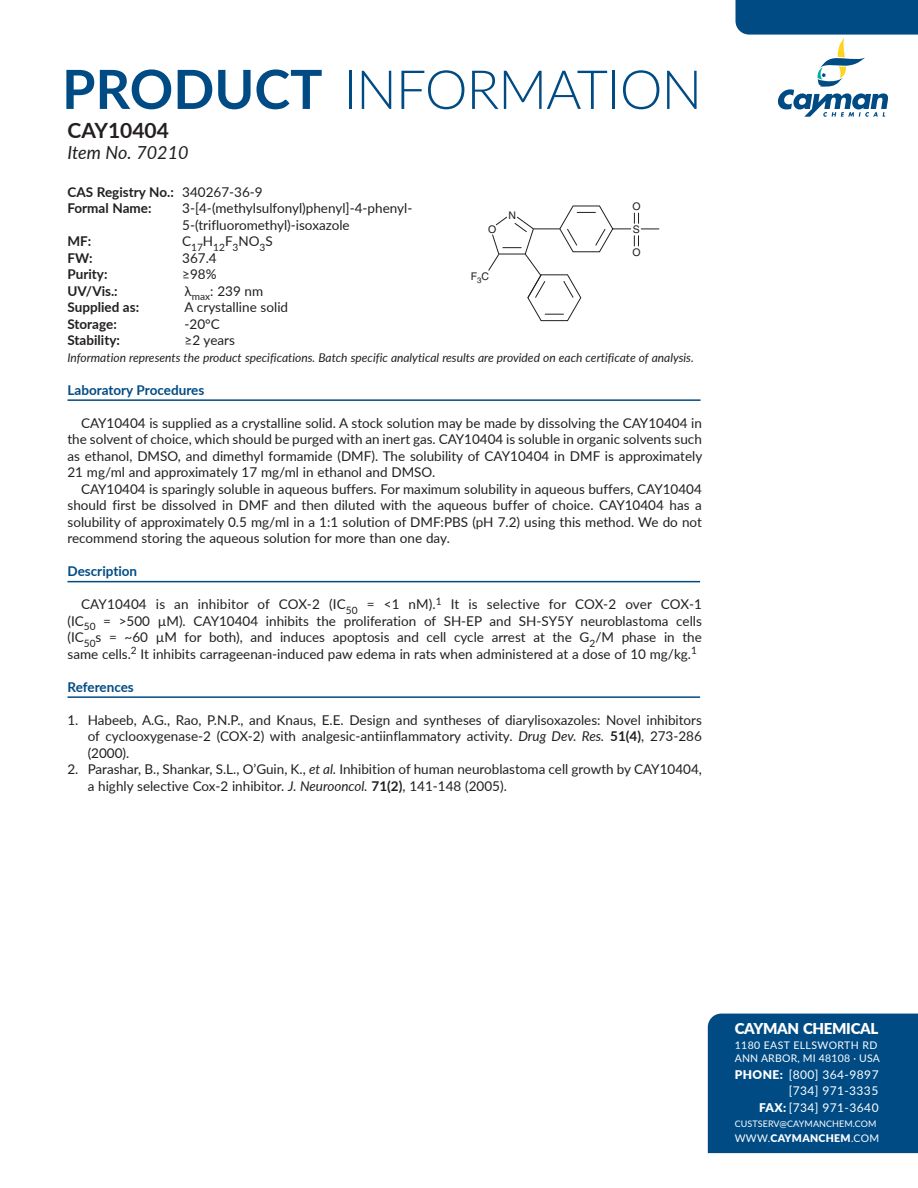
<style>
.page{position:relative;width:918px;height:1188px;background:#fff}
.page>*{position:absolute;margin:0;border:0;box-sizing:border-box;transform-origin:0 0}
.t1{font:300 54px "Lato";letter-spacing:-.02em;color:#004b84}
.ProductName{font:700 21px "Lato";color:#231f20}
.CatalogNo{font:italic 18px "Lato";color:#231f20}
.t2{font:900 15px "Lato";letter-spacing:-.02em;color:#fff}
.References{font:13.5px/16.5px "Lato";color:#231f20;text-align:justify}
.Info{font:13.5px/16.5px "Lato";color:#231f20}
.Info-2{font:700 13.5px "Lato";color:#231f20}
.ProductName-2{font:700 13.5px "Lato";color:#004b84}
.t3{font:italic 12px "Lato";color:#231f20}
.t4{font:12px/16.5px "Lato";letter-spacing:.035em;color:#fff;text-align:right}
.t5{font:10.5px/13.5px "Lato";letter-spacing:.025em;color:#fff}
.t6{font:900 10.5px "Lato";letter-spacing:.03em;color:#fff}
.t7{font:10.5px "Helvetica LT Std";color:#231f20}
.t8{font:9px "Lato";letter-spacing:.01em;color:#fff}
.s1{font-weight:700}
.s2{font-weight:400}
.s3{font-style:italic}
.s4{font-weight:900}
</style>
<div class="page">
<div style="left:708px;top:1014px;width:210px;height:139px;background:#004b84"></div>
<hr style="left:68px;top:399px;width:633px;height:2px;background:#004b84">
<hr style="left:68px;top:581px;width:632px;height:1px;background:#004b84">
<hr style="left:68px;top:696px;width:632px;height:2px;background:#004b84">
<svg style="left:488px;top:205px;width:172px;height:117px"></svg>
<svg style="left:736px;top:0;width:182px;height:117px"></svg>
<h1 class="t1" style="left:62px;top:52px;width:642px"><span class="s1">PRODUCT</span> INFORMATION</h1>
<p class="ProductName" style="left:68px;top:115px;width:103px">CAY10404</p>
<p class="CatalogNo" style="left:68px;top:140px;width:123px">Item No. 70210</p>
<p class="Info-2" style="left:68px;top:182px;width:197px">CAS Registry No.: <span class="s2">340267-36-9</span></p>
<p class="Info-2" style="left:68px;top:199px;width:85px">Formal Name:</p>
<p class="Info" style="left:182px;top:200px;width:232px">3-[4-(methylsulfonyl)phenyl]-4-phenyl-<br>5-(trifluoromethyl)-isoxazole</p>
<p class="Info-2" style="left:68px;top:232px;width:25px">MF:</p>
<p class="Info" style="left:182px;top:233px;width:92px">C<sub>17</sub>H<sub>12</sub>F<sub>3</sub>NO<sub>3</sub>S</p>
<p class="Info-2" style="left:68px;top:248px;width:27px">FW:</p>
<p class="Info" style="left:182px;top:249px;width:36px">367.4</p>
<p class="Info-2" style="left:68px;top:265px;width:42px">Purity:</p>
<p class="Info" style="left:182px;top:266px;width:36px">≥98%</p>
<p class="Info-2" style="left:68px;top:281px;width:52px">UV/Vis.:</p>
<p class="Info" style="left:185px;top:282px;width:80px">λ<sub>max</sub>: 239 nm</p>
<p class="Info-2" style="left:68px;top:298px;width:73px">Supplied as:</p>
<p class="Info" style="left:184px;top:299px;width:105px">A crystalline solid</p>
<p class="Info-2" style="left:68px;top:314px;width:51px">Storage:</p>
<p class="Info" style="left:184px;top:315px;width:37px">-20°C</p>
<p class="Info-2" style="left:68px;top:331px;width:54px">Stability:</p>
<p class="Info" style="left:185px;top:332px;width:52px">≥2 years</p>
<p class="t3" style="left:68px;top:349px;width:628px">Information represents the product specifications. Batch specific analytical results are provided on each certificate of analysis.</p>
<p class="ProductName-2" style="left:68px;top:380px;width:138px">Laboratory Procedures</p>
<p class="References" style="left:68px;top:414px;width:636px;text-indent:14px">CAY10404 is supplied as a crystalline solid. A stock solution may be made by dissolving the CAY10404 in the solvent of choice, which should be purged with an inert gas. CAY10404 is soluble in organic solvents such as ethanol, DMSO, and dimethyl formamide (DMF). The solubility of CAY10404 in DMF is approximately 21 mg/ml and approximately 17 mg/ml in ethanol and DMSO.</p>
<p class="References" style="left:68px;top:480px;width:636px;text-indent:14px">CAY10404 is sparingly soluble in aqueous buffers. For maximum solubility in aqueous buffers, CAY10404 should first be dissolved in DMF and then diluted with the aqueous buffer of choice. CAY10404 has a solubility of approximately 0.5 mg/ml in a 1:1 solution of DMF:PBS (pH 7.2) using this method. We do not recommend storing the aqueous solution for more than one day.</p>
<p class="ProductName-2" style="left:68px;top:562px;width:71px">Description</p>
<p class="References" style="left:68px;top:596px;width:636px;text-indent:14px">CAY10404 is an inhibitor of COX-2 (IC<sub>50</sub> = &lt;1 nM).<sup>1</sup> It is selective for COX-2 over COX-1 (IC<sub>50</sub> = &gt;500 µM). CAY10404 inhibits the proliferation of SH-EP and SH-SY5Y neuroblastoma cells (IC<sub>50</sub>s = ~60 µM for both), and induces apoptosis and cell cycle arrest at the G<sub>2</sub>/M phase in the same cells.<sup>2</sup> It inhibits carrageenan-induced paw edema in rats when administered at a dose of 10 mg/kg.<sup>1</sup></p>
<p class="ProductName-2" style="left:68px;top:677px;width:68px">References</p>
<p class="References" style="left:88px;top:711px;width:616px;text-indent:-20px">1. Habeeb, A.G., Rao, P.N.P., and Knaus, E.E. Design and syntheses of diarylisoxazoles: Novel inhibitors of cyclooxygenase-2 (COX-2) with analgesic-antiinflammatory activity. <span class="s3">Drug Dev. Res.</span> <span class="s1">51(4)</span>, 273-286 (2000).</p>
<p class="References" style="left:88px;top:761px;width:616px;text-indent:-20px">2. Parashar, B., Shankar, S.L., O’Guin, K., <span class="s3">et al.</span> Inhibition of human neuroblastoma cell growth by CAY10404, a highly selective Cox-2 inhibitor. <span class="s3">J. Neurooncol.</span> <span class="s1">71(2)</span>, 141-148 (2005).</p>
<p class="t7" style="left:632px;top:201px;width:10px">O</p>
<p class="t7" style="left:632px;top:246px;width:10px">O</p>
<p class="t7" style="left:508px;top:209px;width:9px">N</p>
<p class="t7" style="left:488px;top:223px;width:10px">O</p>
<p class="t7" style="left:633px;top:224px;width:9px">S</p>
<p class="t7" style="left:471px;top:270px;width:20px">F<sub>3</sub>C</p>
<p class="t2" style="left:735px;top:1017px;width:145px">CAYMAN CHEMICAL</p>
<p class="t5" style="left:735px;top:1038px;width:147px">1180 EAST ELLSWORTH RD<br>ANN ARBOR, MI 48108 · USA</p>
<p class="t4" style="left:735px;top:1066px;width:145px"><span class="s4">PHONE:</span> [800] 364-9897 [734] 971-3335<br><span class="s4">FAX:</span> [734] 971-3640</p>
<p class="t8" style="left:735px;top:1117px;width:143px">CUSTSERV@CAYMANCHEM.COM</p>
<p class="t6" style="left:735px;top:1130px;width:146px"><span class="s2">WWW.</span>CAYMANCHEM<span class="s2">.COM</span></p>
</div>
